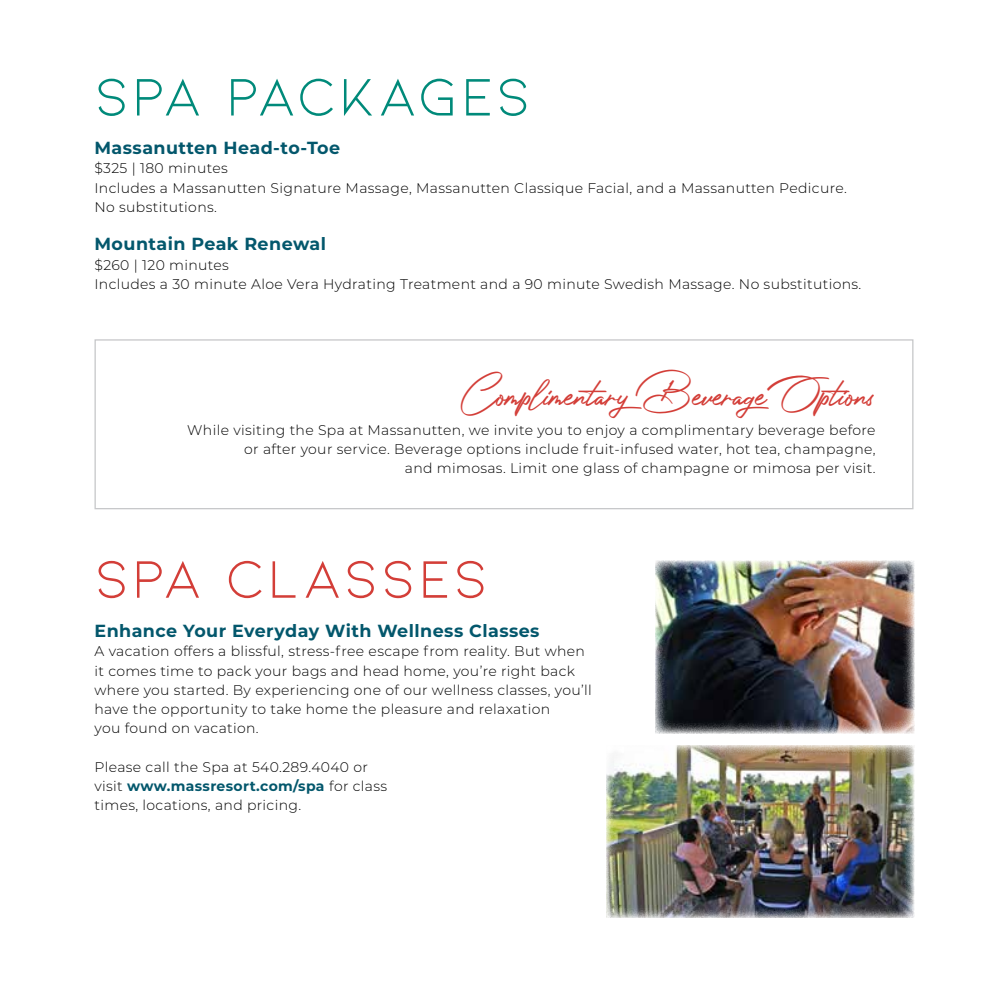
<style>
.page{position:relative;width:1008px;height:1008px;background:#fff}
.page>*{position:absolute;margin:0;border:0;box-sizing:border-box;transform-origin:0 0}
.t1{font:56px "Kiona";letter-spacing:.025em;color:#008a7a}
.t2{font:56px "Kiona";letter-spacing:.05em;color:#d33e38}
.t3{font:42px "Photograph Signature";color:#d33e38}
.t4{font:700 17.5px "Montserrat";letter-spacing:.025em;color:#03576c}
.t5{font:300 14px/19.2px "Montserrat";letter-spacing:.025em;color:#000}
.s1{font-weight:700;color:#03576c}
</style>
<div class="page">
<div style="left:94px;top:339px;width:820px;height:170px;border:1px solid #c7c8ca"></div>
<img style="left:655px;top:561px;width:259px;height:172px">
<img style="left:606px;top:746px;width:308px;height:172px">
<h1 class="t1" style="left:94px;top:65px;width:438px">SPA PACKAGES</h1>
<p class="t4" style="left:94px;top:135px;width:247px">Massanutten Head-to-Toe</p>
<p class="t5" style="left:94px;top:158px;width:754px">$325 | 180 minutes<br>Includes a Massanutten Signature Massage, Massanutten Classique Facial, and a Massanutten Pedicure.<br>No substitutions.</p>
<p class="t4" style="left:94px;top:231px;width:233px">Mountain Peak Renewal</p>
<p class="t5" style="left:94px;top:254px;width:768px">$260 | 120 minutes<br>Includes a 30 minute Aloe Vera Hydrating Treatment and a 90 minute Swedish Massage. No substitutions.</p>
<h2 class="t3" style="left:461px;top:358px;width:416px">ComplimentaryBeverage Options</h2>
<p class="t5" style="left:187px;top:420px;width:690px;text-align:right">While visiting the Spa at Massanutten, we invite you to enjoy a complimentary beverage before or after your service. Beverage options include fruit-infused water, hot tea, champagne,<br>and mimosas. Limit one glass of champagne or mimosa per visit.</p>
<h1 class="t2" style="left:94px;top:548px;width:395px">SPA CLASSES</h1>
<p class="t4" style="left:94px;top:618px;width:447px">Enhance Your Everyday With Wellness Classes</p>
<p class="t5" style="left:94px;top:641px;width:499px">A vacation offers a blissful, stress-free escape from reality. But when it comes time to pack your bags and head home, you’re right back where you started. By experiencing one of our wellness classes, you’ll have the opportunity to take home the pleasure and relaxation<br>you found on vacation.</p>
<p class="t5" style="left:94px;top:757px;width:294px">Please call the Spa at 540.289.4040 or visit <span class="s1">www.massresort.com/spa</span> for class times, locations, and pricing.</p>
</div>
